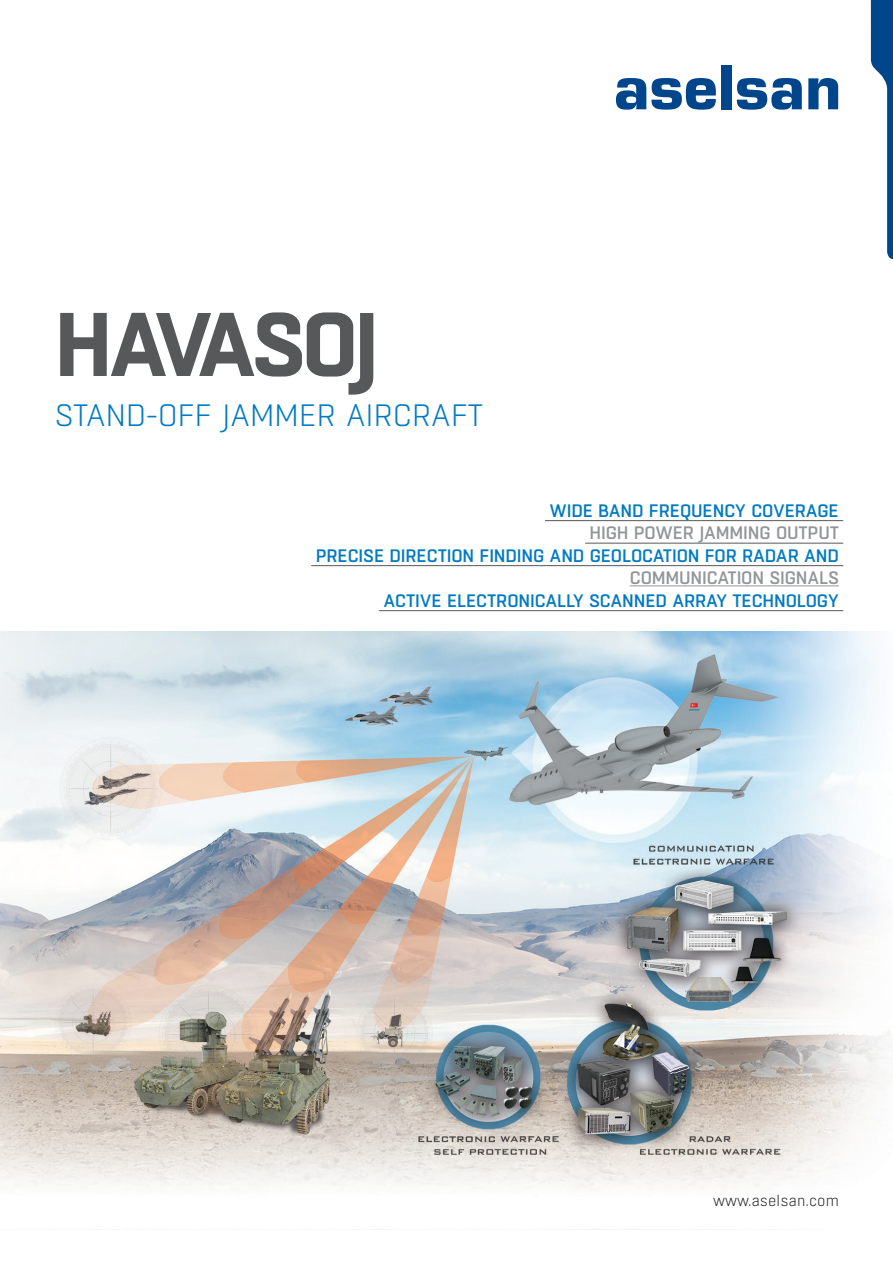
<style>
.page{position:relative;width:893px;height:1263px;background:#fff}
.page>*{position:absolute;margin:0;border:0;box-sizing:border-box;transform-origin:0 0}
.t1{font:700 90px "Boxed";letter-spacing:-.05em;color:#57585a}
.t2{font:300 30.9px "Boxed";letter-spacing:-.015em;color:#007ac2}
.t3{font:500 18px/22.5px "Boxed";letter-spacing:-.01em;color:#007ac2;text-align:right}
.t4{font:500 18px "Boxed";letter-spacing:-.01em;color:#939598}
.t5{font:300 15px "Boxed";color:#231f20}
.s1{color:#939598}
</style>
<div class="page">
<svg style="left:616px;top:78px;width:100px;height:32px"></svg>
<div style="left:721px;top:65px;width:10px;height:44px;background:#01468c"></div>
<svg style="left:737px;top:78px;width:65px;height:32px"></svg>
<svg style="left:808px;top:78px;width:30px;height:31px"></svg>
<svg style="left:871px;top:0;width:22px;height:259px"></svg>
<img style="left:0;top:631px;width:890px;height:559px">
<hr style="left:545px;top:520px;width:298px;height:1px;background:#57585a">
<hr style="left:585px;top:543px;width:258px;height:1px;background:#57585a">
<hr style="left:311px;top:565px;width:532px;height:1px;background:#57585a">
<hr style="left:630px;top:585px;width:209px;height:1px;background:#939598">
<hr style="left:379px;top:610px;width:464px;height:1px;background:#57585a">
<p class="t1" style="left:55px;top:284px;width:325px">HAVASOJ</p>
<p class="t2" style="left:55px;top:396px;width:430px">STAND-OFF JAMMER AIRCRAFT</p>
<p class="t3" style="left:549px;top:500px;width:291px">WIDE BAND FREQUENCY COVERAGE</p>
<p class="t4" style="left:590px;top:521px;width:251px">HIGH POWER JAMMING OUTPUT</p>
<p class="t3" style="left:316px;top:545px;width:525px">PRECISE DIRECTION FINDING AND GEOLOCATION FOR RADAR AND<br><span class="s1">COMMUNICATION SIGNALS</span></p>
<p class="t3" style="left:384px;top:590px;width:457px">ACTIVE ELECTRONICALLY SCANNED ARRAY TECHNOLOGY</p>
<p class="t5" style="left:713px;top:1191px;width:127px">www.aselsan.com</p>
</div>
